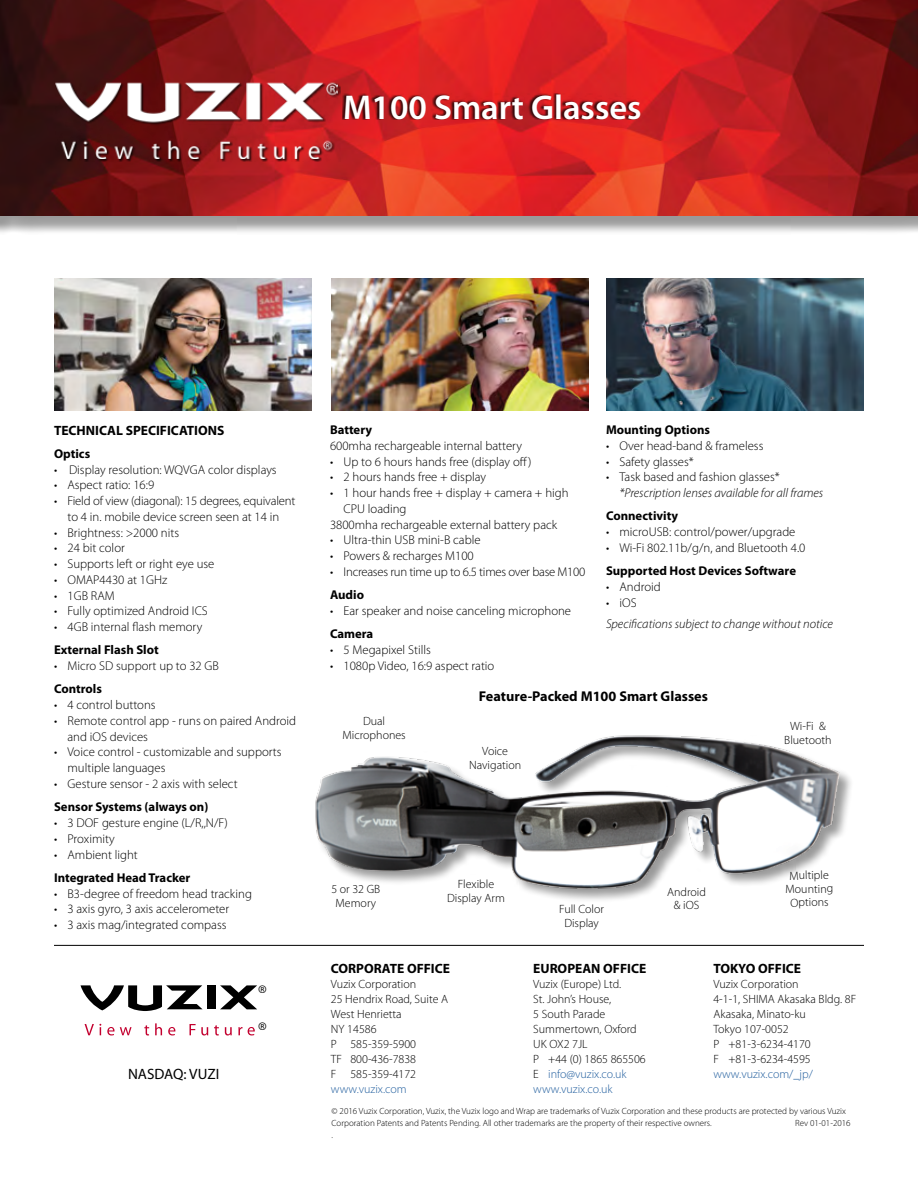
<style>
.page{position:relative;width:918px;height:1188px;background:#fff}
.page>*{position:absolute;margin:0;border:0;box-sizing:border-box;transform-origin:0 0}
.t1{font:600 34.5px "Myriad Pro";color:#fff}
.t2{font:16.95px/36.6px "Myriad";color:#000}
.t3{font:15px "Myriad Pro";color:#000101}
.t4{font:700 14.25px "Myriad Pro";color:#000}
.t5{font:700 13.5px "Myriad Pro";color:#000}
.t6{font:300 12.75px "Myriad Pro";color:#000}
.t7{font:700 12.75px "Myriad Pro";color:#000}
.t8{font:italic 300 12.75px "Myriad Pro";color:#000}
.t9{font:300 12.75px "Myriad Pro";letter-spacing:-.02em;color:#000}
.t10{font:300 12px/13.5px "Myriad Pro";color:#000;text-align:center}
.t11{font:300 12px "Myriad Pro";color:#215e9e}
.t12{font:300 9px/12px "Myriad Pro";color:#000}
.s1{color:#000101}
</style>
<div class="page">
<img style="left:315px;top:735px;width:536px;height:165px">
<div style="left:0;top:0;width:918px;height:235px;background:#000;opacity:.4"></div>
<img style="left:0;top:0;width:918px;height:216px">
<div style="left:342px;top:93px;width:297px;height:27px;background:#000;opacity:.75"></div>
<div style="left:55px;top:83px;width:285px;height:78px;background:#000;opacity:.75"></div>
<img style="left:53px;top:74px;width:285px;height:85px">
<hr style="left:54px;top:945px;width:810px;height:1px;background:#000">
<div style="left:207px;top:985px;width:9px;height:24px;background:#000"></div>
<svg style="left:81px;top:985px;width:122px;height:26px"></svg>
<svg style="left:220px;top:985px;width:37px;height:24px"></svg>
<svg style="left:85px;top:1024px;width:16px;height:11px"></svg>
<svg style="left:107px;top:1027px;width:25px;height:8px"></svg>
<svg style="left:144px;top:1025px;width:5px;height:11px"></svg>
<svg style="left:155px;top:1023px;width:7px;height:12px"></svg>
<svg style="left:168px;top:1027px;width:7px;height:8px"></svg>
<svg style="left:190px;top:1024px;width:18px;height:12px"></svg>
<svg style="left:214px;top:1025px;width:5px;height:11px"></svg>
<svg style="left:225px;top:1027px;width:7px;height:9px"></svg>
<svg style="left:238px;top:1027px;width:17px;height:8px"></svg>
<img style="left:54px;top:279px;width:257px;height:131px">
<img style="left:607px;top:279px;width:257px;height:131px">
<img style="left:331px;top:279px;width:257px;height:131px">
<p class="t1" style="left:343px;top:86px;width:300px">M100 Smart Glasses</p>
<p class="t5" style="left:54px;top:421px;width:172px">TECHNICAL SPECIFICATIONS</p>
<p class="t7" style="left:54px;top:445px;width:38px">Optics</p>
<p class="t6" style="left:54px;top:462px;width:224px">• Display resolution: WQVGA color displays</p>
<p class="t6" style="left:54px;top:478px;width:102px">• Aspect ratio: 16:9</p>
<p class="t6" style="left:54px;top:494px;width:243px">• Field of view (diagonal): 15 degrees, equivalent</p>
<p class="t6" style="left:68px;top:510px;width:213px">to 4 in. mobile device screen seen at 14 in</p>
<p class="t6" style="left:54px;top:525px;width:127px">• Brightness: &gt;2000 nits</p>
<p class="t6" style="left:54px;top:541px;width:72px">• 24 bit color</p>
<p class="t6" style="left:54px;top:557px;width:162px">• Supports left or right eye use</p>
<p class="t6" style="left:54px;top:573px;width:115px">• OMAP4430 at 1GHz</p>
<p class="t6" style="left:54px;top:588px;width:62px">• 1GB RAM</p>
<p class="t6" style="left:54px;top:604px;width:155px">• Fully optimized Android ICS</p>
<p class="t6" style="left:54px;top:620px;width:150px">• 4GB internal flash memory</p>
<p class="t7" style="left:54px;top:642px;width:106px">External Flash Slot</p>
<p class="t6" style="left:54px;top:659px;width:167px">• Micro SD support up to 32 GB</p>
<p class="t7" style="left:54px;top:681px;width:49px">Controls</p>
<p class="t6" style="left:54px;top:698px;width:103px">• 4 control buttons</p>
<p class="t6" style="left:54px;top:714px;width:244px">• Remote control app - runs on paired Android</p>
<p class="t6" style="left:68px;top:729px;width:82px">and iOS devices</p>
<p class="t6" style="left:54px;top:745px;width:229px">• Voice control - customizable and supports</p>
<p class="t6" style="left:68px;top:761px;width:99px">multiple languages</p>
<p class="t6" style="left:54px;top:777px;width:185px">• Gesture sensor - 2 axis with select</p>
<p class="t7" style="left:54px;top:799px;width:156px">Sensor Systems (always on)</p>
<p class="t6" style="left:54px;top:816px;width:175px">• 3 DOF gesture engine (L/R,,N/F)</p>
<p class="t6" style="left:54px;top:832px;width:62px">• Proximity</p>
<p class="t6" style="left:54px;top:847px;width:85px">• Ambient light</p>
<p class="t7" style="left:54px;top:869px;width:138px">Integrated Head Tracker</p>
<p class="t6" style="left:54px;top:886px;width:199px">• B3-degree of freedom head tracking</p>
<p class="t6" style="left:54px;top:902px;width:177px">• 3 axis gyro, 3 axis accelerometer</p>
<p class="t6" style="left:54px;top:918px;width:174px">• 3 axis mag/integrated compass</p>
<p class="t3" style="left:128px;top:1064px;width:93px">NASDAQ: VUZI</p>
<p class="t2" style="left:258px;top:974px;width:10px">® ®</p>
<p class="t7" style="left:330px;top:421px;width:44px">Battery</p>
<p class="t6" style="left:330px;top:438px;width:193px">600mha rechargeable internal battery</p>
<p class="t6" style="left:330px;top:454px;width:203px">• Up to 6 hours hands free (display off)</p>
<p class="t6" style="left:330px;top:470px;width:158px">• 2 hours hands free + display</p>
<p class="t6" style="left:330px;top:486px;width:240px">• 1 hour hands free + display + camera + high</p>
<p class="t6" style="left:344px;top:501px;width:65px">CPU loading</p>
<p class="t6" style="left:330px;top:517px;width:229px">3800mha rechargeable external battery pack</p>
<p class="t6" style="left:330px;top:533px;width:152px">• Ultra-thin USB mini-B cable</p>
<p class="t6" style="left:330px;top:549px;width:145px">• Powers &amp; recharges M100</p>
<p class="t9" style="left:330px;top:564px;width:257px">• Increases run time up to 6.5 times over base M100</p>
<p class="t7" style="left:330px;top:586px;width:36px">Audio</p>
<p class="t6" style="left:330px;top:604px;width:243px">• Ear speaker and noise canceling microphone</p>
<p class="t7" style="left:330px;top:626px;width:45px">Camera</p>
<p class="t6" style="left:330px;top:643px;width:102px">• 5 Megapixel Stills</p>
<p class="t6" style="left:330px;top:658px;width:166px">• 1080p Video, 16:9 aspect ratio</p>
<p class="t7" style="left:606px;top:421px;width:106px">Mounting Options</p>
<p class="t6" style="left:606px;top:438px;width:159px">• Over head-band &amp; frameless</p>
<p class="t6" style="left:606px;top:454px;width:89px">• Safety glasses*</p>
<p class="t6" style="left:606px;top:470px;width:175px">• Task based and fashion glasses*</p>
<p class="t8" style="left:620px;top:485px;width:205px">*Prescription lenses available for all frames</p>
<p class="t7" style="left:606px;top:508px;width:74px">Connectivity</p>
<p class="t6" style="left:606px;top:525px;width:191px">• microUSB: control/power/upgrade</p>
<p class="t6" style="left:606px;top:541px;width:201px">• Wi-Fi 802.11b/g/n, and Bluetooth 4.0</p>
<p class="t7" style="left:606px;top:563px;width:192px">Supported Host Devices Software</p>
<p class="t6" style="left:606px;top:580px;width:56px">• Android</p>
<p class="t6" style="left:606px;top:595px;width:32px">• iOS</p>
<p class="t8" style="left:606px;top:616px;width:229px">Specifications subject to change without notice</p>
<p class="t10" style="left:342px;top:715px;width:65px">Dual<br>Microphones</p>
<p class="t4" style="left:479px;top:687px;width:231px">Feature-Packed M100 Smart Glasses</p>
<p class="t10" style="left:482px;top:745px;width:27px">Voice</p>
<p class="t10" style="left:469px;top:758px;width:53px">Navigation</p>
<p class="t10" style="left:331px;top:883px;width:50px">5 or 32 GB<br>Memory</p>
<p class="t10" style="left:447px;top:878px;width:59px">Flexible<br>Display Arm</p>
<p class="t10" style="left:559px;top:903px;width:46px">Full Color</p>
<p class="t10" style="left:564px;top:916px;width:36px">Display</p>
<p class="t10" style="left:667px;top:885px;width:40px">Android</p>
<p class="t10" style="left:674px;top:899px;width:27px">&amp; iOS</p>
<p class="t10" style="left:784px;top:720px;width:49px">Wi-Fi &amp;<br>Bluetooth</p>
<p class="t10" style="left:789px;top:869px;width:41px;rotate:-1deg">Multiple</p>
<p class="t10" style="left:785px;top:883px;width:49px;rotate:-1deg">Mounting</p>
<p class="t10" style="left:790px;top:896px;width:40px;rotate:-1deg">Options</p>
<p class="t5" style="left:331px;top:959px;width:121px">CORPORATE OFFICE</p>
<p class="t10" style="left:331px;top:977px;width:87px">Vuzix Corporation</p>
<p class="t10" style="left:331px;top:992px;width:119px">25 Hendrix Road, Suite A</p>
<p class="t10" style="left:331px;top:1007px;width:72px">West Henrietta</p>
<p class="t10" style="left:331px;top:1022px;width:47px">NY 14586</p>
<p class="t10" style="left:331px;top:1037px;width:87px">P 585-359-5900</p>
<p class="t10" style="left:331px;top:1052px;width:87px">TF 800-436-7838</p>
<p class="t10" style="left:331px;top:1067px;width:87px">F 585-359-4172</p>
<p class="t11" style="left:331px;top:1082px;width:77px">www.vuzix.com</p>
<p class="t5" style="left:533px;top:959px;width:114px">EUROPEAN OFFICE</p>
<p class="t10" style="left:533px;top:977px;width:90px">Vuzix (Europe) Ltd.</p>
<p class="t10" style="left:533px;top:992px;width:80px">St. John’s House,</p>
<p class="t10" style="left:533px;top:1007px;width:74px">5 South Parade</p>
<p class="t10" style="left:533px;top:1022px;width:105px">Summertown, Oxford</p>
<p class="t10" style="left:533px;top:1037px;width:56px">UK OX2 7JL</p>
<p class="t10" style="left:533px;top:1052px;width:114px">P +44 (0) 1865 865506</p>
<p class="t11" style="left:533px;top:1067px;width:95px"><span class="s1">E</span> info@vuzix.co.uk</p>
<p class="t11" style="left:533px;top:1082px;width:81px">www.vuzix.co.uk</p>
<p class="t5" style="left:713px;top:959px;width:89px">TOKYO OFFICE</p>
<p class="t10" style="left:713px;top:977px;width:87px">Vuzix Corporation</p>
<p class="t10" style="left:713px;top:992px;width:144px">4-1-1, SHIMA Akasaka Bldg. 8F</p>
<p class="t10" style="left:713px;top:1007px;width:94px">Akasaka, Minato-ku</p>
<p class="t10" style="left:713px;top:1022px;width:77px">Tokyo 107-0052</p>
<p class="t10" style="left:713px;top:1037px;width:99px">P +81-3-6234-4170</p>
<p class="t10" style="left:713px;top:1052px;width:99px">F +81-3-6234-4595</p>
<p class="t11" style="left:713px;top:1067px;width:101px">www.vuzix.com/_jp/</p>
<p class="t12" style="left:332px;top:1105px;width:516px">© 2016 Vuzix Corporation, Vuzix, the Vuzix logo and Wrap are trademarks of Vuzix Corporation and these products are protected by various Vuzix<br>Corporation Patents and Patents Pending. All other trademarks are the property of their respective owners.</p>
<p class="t12" style="left:795px;top:1117px;width:57px">Rev 01-01-2016</p>
<p class="t12" style="left:332px;top:1129px;width:3px">.</p>
</div>
